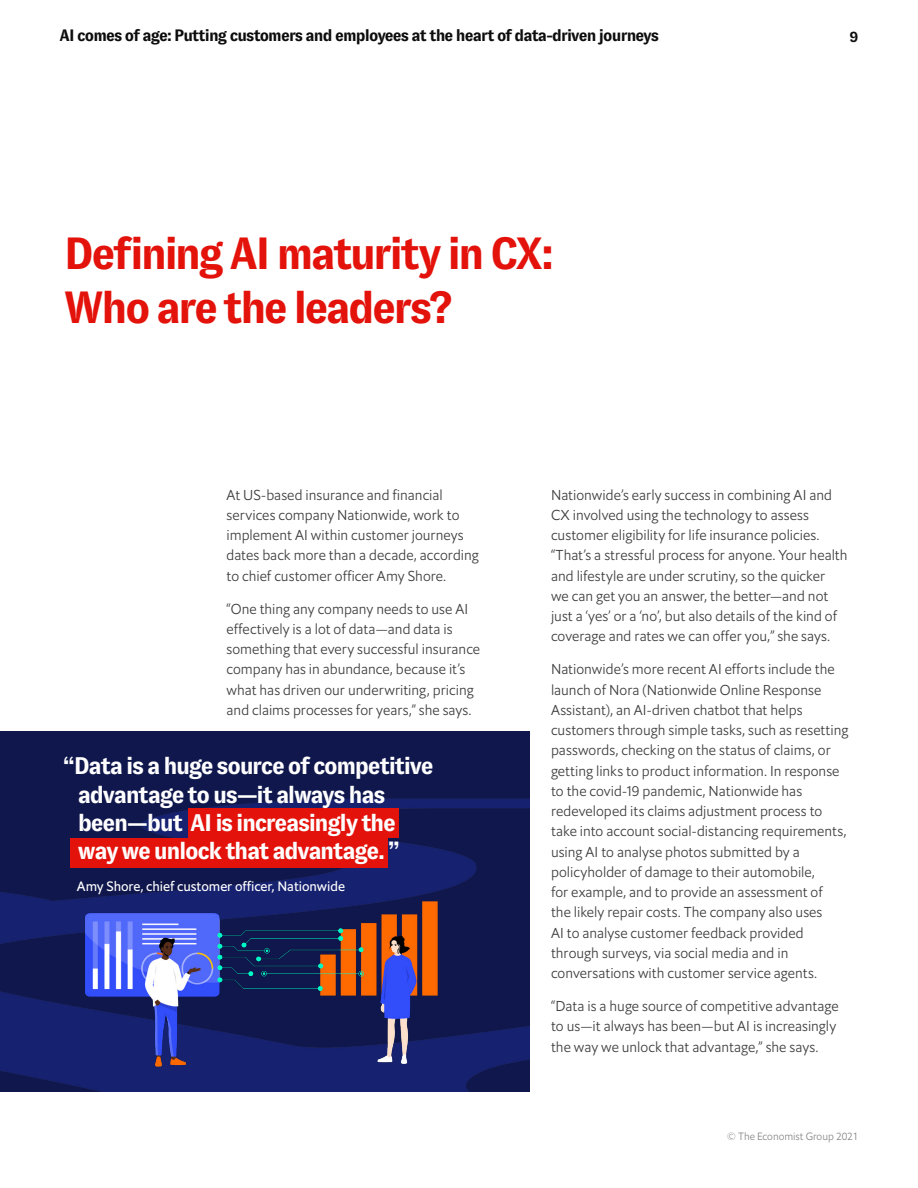
<style>
.page{position:relative;width:918px;height:1188px;background:#fff}
.page>*{position:absolute;margin:0;border:0;box-sizing:border-box;transform-origin:0 0}
.t1{font:700 45px/54px "GT Zirkon";letter-spacing:-.06em;color:#e3120b}
.t2{font:700 24px/28.5px "GT Zirkon";letter-spacing:-.055em;color:#fff}
.t3{font:700 16.5px "GT Zirkon";letter-spacing:-.05em;color:#0d0d0d}
.t4{font:700 15px "GT Zirkon";color:#0d0d0d}
.t5{font:300 14.25px/20.2px "Econ Sans OS";letter-spacing:.005em;color:#3d3d3d}
.t6{font:13.5px "Econ Sans Reg";color:#fff}
.t7{font:10.5px "Econ Sans Lig";color:#868686}
</style>
<div class="page">
<img style="left:0;top:731px;width:530px;height:361px">
<div style="left:188px;top:809px;width:210px;height:29px;background:#e3120b"></div>
<div style="left:70px;top:838px;width:317px;height:30px;background:#e3120b"></div>
<img style="left:71px;top:898px;width:380px;height:178px">
<p class="t3" style="left:60px;top:26px;width:601px">AI comes of age: Putting customers and employees at the heart of data-driven journeys</p>
<p class="t4" style="left:850px;top:28px;width:10px">9</p>
<h1 class="t1" style="left:64px;top:227px;width:492px">Defining AI maturity in CX:<br>Who are the leaders?</h1>
<p class="t5" style="left:227px;top:484px;width:254px">At US-based insurance and financial services company Nationwide, work to implement AI within customer journeys dates back more than a decade, according to chief customer officer Amy Shore.</p>
<p class="t5" style="left:227px;top:598px;width:255px">“One thing any company needs to use AI effectively is a lot of data—and data is something that every successful insurance company has in abundance, because it’s what has driven our underwriting, pricing and claims processes for years,” she says.</p>
<h2 class="t2" style="left:78px;top:752px;width:357px;text-indent:-15px">“Data is a huge source of competitive advantage to us—it always has been—but AI is increasingly the way we unlock that advantage. ”</h2>
<p class="t6" style="left:77px;top:877px;width:270px">Amy Shore, chief customer officer, Nationwide</p>
<p class="t5" style="left:551px;top:484px;width:298px">Nationwide’s early success in combining AI and CX involved using the technology to assess customer eligibility for life insurance policies. “That’s a stressful process for anyone. Your health and lifestyle are under scrutiny, so the quicker<br>we can get you an answer, the better—and not just a ‘yes’ or a ‘no’, but also details of the kind of coverage and rates we can offer you,” she says.</p>
<p class="t5" style="left:551px;top:659px;width:299px">Nationwide’s more recent AI efforts include the launch of Nora (Nationwide Online Response Assistant), an AI-driven chatbot that helps customers through simple tasks, such as resetting passwords, checking on the status of claims, or getting links to product information. In response to the covid-19 pandemic, Nationwide has redeveloped its claims adjustment process to take into account social-distancing requirements, using AI to analyse photos submitted by a policyholder of damage to their automobile,<br>for example, and to provide an assessment of<br>the likely repair costs. The company also uses<br>AI to analyse customer feedback provided through surveys, via social media and in conversations with customer service agents.</p>
<p class="t5" style="left:551px;top:996px;width:289px">“Data is a huge source of competitive advantage to us—it always has been—but AI is increasingly the way we unlock that advantage,” she says.</p>
<p class="t7" style="left:727px;top:1130px;width:133px">© The Economist Group 2021</p>
</div>
